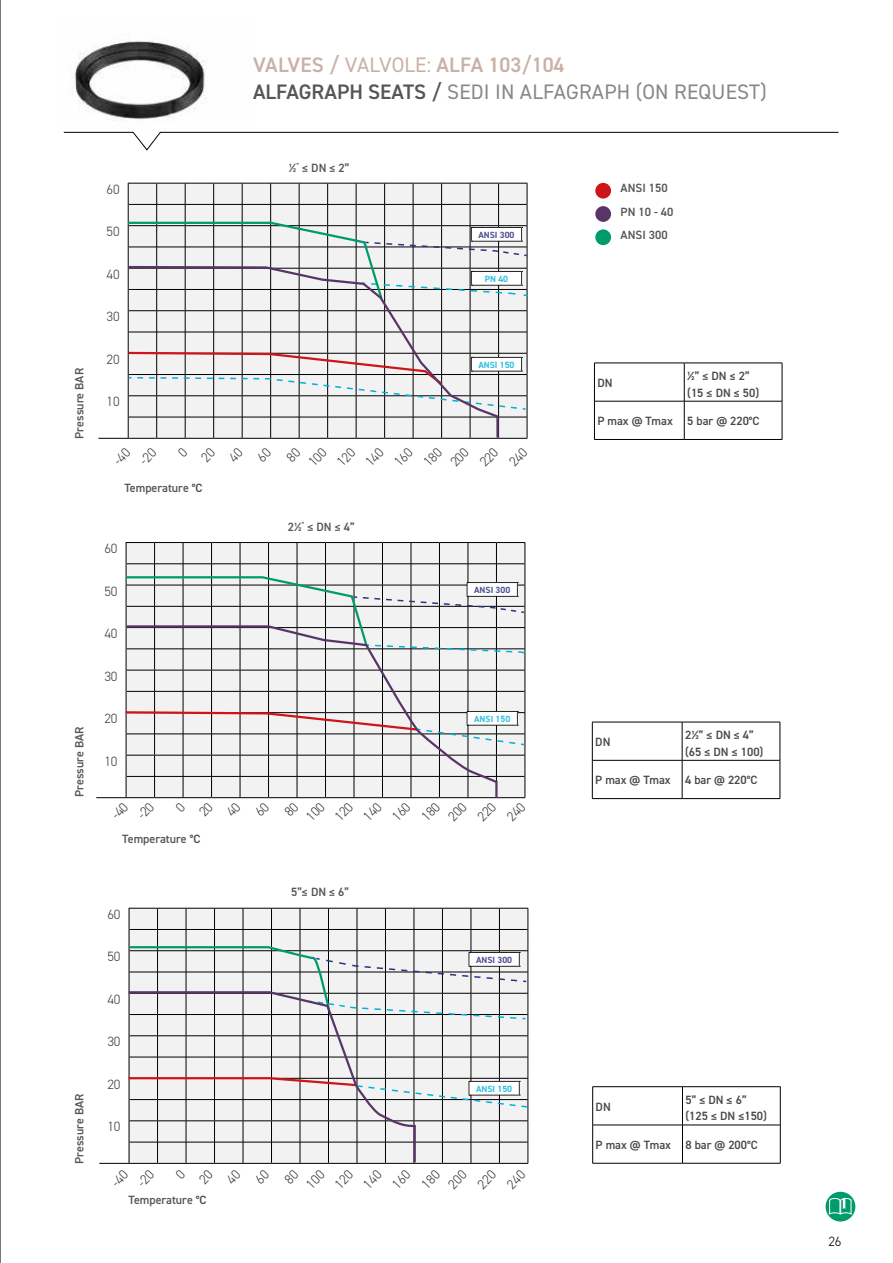
<style>
.page{position:relative;width:893px;height:1263px;background:#fff}
.page>*{position:absolute;margin:0;border:0;box-sizing:border-box;transform-origin:0 0}
.t1{font:21px/27px "DIN2014";letter-spacing:.01em;color:#878786}
.t2{font:300 13.5px/18.9px "DIN2014";color:#3c3c3b}
.t3{font:300 13.5px "DIN2014";color:#000}
.t4{font:600 12px/16.5px "DIN2014";color:#4a4948}
.t5{font:600 12px/23.4px "DIN2014";color:#575656}
.t6{font:700 9px "DIN2014";color:#32c0e0}
.t7{font:700 9px "DIN2014";color:#505297}
.s1{color:#4a4948}
.s2{font-weight:600;color:#c9b1a7}
.s3{color:#c9b1a7}
.s4{font-weight:600;color:#575656}
.s5{font-family:"Roboto";font-weight:500}
</style>
<div class="page">
<div style="left:826px;top:1192px;width:29px;height:29px;background:#009b6a;border-radius:50%"></div>
<svg style="left:829px;top:1198px;width:23px;height:24px"></svg>
<hr style="left:0;top:0;width:1px;height:1263px;background:#000">
<div style="left:595px;top:183px;width:16px;height:16px;background:#cd1619;border-radius:50%"></div>
<div style="left:595px;top:206px;width:16px;height:16px;background:#593567;border-radius:50%"></div>
<div style="left:595px;top:229px;width:16px;height:16px;background:#009b6a;border-radius:50%"></div>
<hr style="left:98px;top:438px;width:30px;height:1px;background:#000">
<hr style="left:594px;top:363px;width:90px;height:1px;background:#000">
<hr style="left:594px;top:401px;width:90px;height:1px;background:#000">
<hr style="left:684px;top:363px;width:98px;height:1px;background:#000">
<hr style="left:684px;top:401px;width:98px;height:1px;background:#000">
<hr style="left:782px;top:363px;width:1px;height:38px;background:#000">
<hr style="left:782px;top:401px;width:1px;height:38px;background:#000">
<hr style="left:684px;top:363px;width:1px;height:38px;background:#000">
<hr style="left:684px;top:401px;width:1px;height:38px;background:#000">
<hr style="left:594px;top:363px;width:1px;height:38px;background:#000">
<hr style="left:594px;top:401px;width:1px;height:38px;background:#000">
<hr style="left:594px;top:439px;width:90px;height:1px;background:#000">
<hr style="left:684px;top:439px;width:98px;height:1px;background:#000">
<hr style="left:592px;top:722px;width:90px;height:1px;background:#000">
<hr style="left:592px;top:760px;width:90px;height:1px;background:#000">
<hr style="left:682px;top:722px;width:98px;height:1px;background:#000">
<hr style="left:682px;top:760px;width:98px;height:1px;background:#000">
<hr style="left:780px;top:722px;width:1px;height:38px;background:#000">
<hr style="left:780px;top:760px;width:1px;height:38px;background:#000">
<hr style="left:682px;top:722px;width:1px;height:38px;background:#000">
<hr style="left:682px;top:760px;width:1px;height:38px;background:#000">
<hr style="left:592px;top:722px;width:1px;height:38px;background:#000">
<hr style="left:592px;top:760px;width:1px;height:38px;background:#000">
<hr style="left:592px;top:798px;width:90px;height:1px;background:#000">
<hr style="left:682px;top:798px;width:98px;height:1px;background:#000">
<hr style="left:96px;top:797px;width:30px;height:1px;background:#000">
<hr style="left:99px;top:1163px;width:30px;height:1px;background:#000">
<hr style="left:592px;top:1086px;width:90px;height:1px;background:#000">
<hr style="left:592px;top:1125px;width:90px;height:1px;background:#000">
<hr style="left:682px;top:1086px;width:98px;height:1px;background:#000">
<hr style="left:682px;top:1125px;width:98px;height:1px;background:#000">
<hr style="left:780px;top:1087px;width:1px;height:38px;background:#000">
<hr style="left:780px;top:1125px;width:1px;height:38px;background:#000">
<hr style="left:682px;top:1087px;width:1px;height:38px;background:#000">
<hr style="left:682px;top:1125px;width:1px;height:38px;background:#000">
<hr style="left:592px;top:1087px;width:1px;height:38px;background:#000">
<hr style="left:592px;top:1125px;width:1px;height:38px;background:#000">
<hr style="left:592px;top:1163px;width:90px;height:1px;background:#000">
<hr style="left:682px;top:1163px;width:98px;height:1px;background:#000">
<img style="left:64px;top:41px;width:191px;height:91px">
<svg style="left:64px;top:132px;width:775px;height:18px"></svg>
<svg style="left:126px;top:183px;width:402px;height:256px"></svg>
<svg style="left:127px;top:265px;width:373px;height:154px"></svg>
<svg style="left:114px;top:542px;width:412px;height:257px"></svg>
<svg style="left:114px;top:908px;width:415px;height:256px"></svg>
<p class="t5" style="left:67px;top:439px;width:72px;rotate:-90deg">Pressure BAR</p>
<p class="t5" style="left:67px;top:797px;width:72px;rotate:-90deg">Pressure BAR</p>
<p class="t2" style="left:106px;top:180px;width:15px">60</p>
<p class="t2" style="left:106px;top:222px;width:15px">50</p>
<p class="t2" style="left:106px;top:265px;width:15px">40</p>
<p class="t2" style="left:106px;top:307px;width:15px">30</p>
<p class="t2" style="left:106px;top:350px;width:15px">20</p>
<p class="t2" style="left:106px;top:392px;width:15px">10</p>
<p class="t5" style="left:124px;top:476px;width:80px">Temperature <span class="s1">°C</span></p>
<p class="t2" style="left:104px;top:539px;width:15px">60</p>
<p class="t2" style="left:104px;top:581px;width:15px">50</p>
<p class="t2" style="left:104px;top:624px;width:15px">40</p>
<p class="t2" style="left:104px;top:667px;width:15px">30</p>
<p class="t2" style="left:104px;top:709px;width:15px">20</p>
<p class="t2" style="left:104px;top:752px;width:15px">10</p>
<p class="t5" style="left:122px;top:827px;width:80px">Temperature <span class="s1">°C</span></p>
<p class="t5" style="left:67px;top:1164px;width:72px;rotate:-90deg">Pressure BAR</p>
<p class="t2" style="left:107px;top:905px;width:15px">60</p>
<p class="t2" style="left:107px;top:947px;width:15px">50</p>
<p class="t2" style="left:107px;top:990px;width:15px">40</p>
<p class="t2" style="left:107px;top:1032px;width:15px">30</p>
<p class="t2" style="left:107px;top:1075px;width:15px">20</p>
<p class="t2" style="left:107px;top:1117px;width:15px">10</p>
<p class="t5" style="left:128px;top:1188px;width:80px">Temperature <span class="s1">°C</span></p>
<h1 class="t1" style="left:253px;top:51px;width:515px"><span class="s2">VALVES /</span> <span class="s3">VALVOLE:</span> <span class="s2">ALFA 103/104<br></span><span class="s4">ALFAGRAPH SEATS /</span> SEDI IN ALFAGRAPH (ON REQUEST)</h1>
<p class="t5" style="left:289px;top:156px;width:62px">½<sup>”</sup> <span class="s5">≤</span> DN <span class="s5">≤</span> 2”</p>
<p class="t7" style="left:478px;top:229px;width:38px">ANSI 300</p>
<p class="t6" style="left:485px;top:273px;width:25px">PN 40</p>
<p class="t6" style="left:478px;top:359px;width:38px">ANSI 150</p>
<p class="t2" style="left:290px;top:444px;width:21px;text-indent:-12px;rotate:-46deg">80<br>100</p>
<p class="t2" style="left:346px;top:443px;width:21px;line-height:20.5px;text-indent:-20px;rotate:-46deg">120<br>140</p>
<p class="t2" style="left:432px;top:444px;width:21px;text-indent:-19px;rotate:-46deg">180<br>200</p>
<p class="t5" style="left:288px;top:514px;width:68px">2½<sup>”</sup> <span class="s5">≤</span> DN <span class="s5">≤</span> 4”</p>
<p class="t7" style="left:474px;top:584px;width:38px">ANSI 300</p>
<p class="t6" style="left:474px;top:713px;width:38px">ANSI 150</p>
<p class="t2" style="left:288px;top:799px;width:21px;text-indent:-12px;rotate:-46deg">80<br>100</p>
<p class="t2" style="left:343px;top:797px;width:21px;line-height:20.5px;text-indent:-20px;rotate:-46deg">120<br>140</p>
<p class="t2" style="left:430px;top:799px;width:21px;text-indent:-19px;rotate:-46deg">180<br>200</p>
<p class="t5" style="left:291px;top:879px;width:60px">5”<span class="s5">≤</span> DN <span class="s5">≤</span> 6”</p>
<p class="t7" style="left:476px;top:954px;width:38px">ANSI 300</p>
<p class="t6" style="left:476px;top:1083px;width:38px">ANSI 150</p>
<p class="t2" style="left:288px;top:1167px;width:21px;text-indent:-12px;rotate:-46deg">80<br>100</p>
<p class="t2" style="left:343px;top:1165px;width:21px;line-height:20.5px;text-indent:-20px;rotate:-46deg">120<br>140</p>
<p class="t2" style="left:430px;top:1166px;width:21px;text-indent:-19px;rotate:-46deg">180<br>200</p>
<p class="t5" style="left:621px;top:176px;width:49px">ANSI 150</p>
<p class="t5" style="left:621px;top:200px;width:54px">PN 10 - 40<br>ANSI 300</p>
<p class="t4" style="left:597px;top:374px;width:17px">DN</p>
<p class="t4" style="left:687px;top:367px;width:74px">½” <span class="s5">≤</span> DN <span class="s5">≤</span> 2” (15 <span class="s5">≤</span> DN <span class="s5">≤</span> 50)</p>
<p class="t4" style="left:597px;top:412px;width:164px">P max @ Tmax 5 bar @ 220°C</p>
<p class="t4" style="left:595px;top:733px;width:17px">DN</p>
<p class="t4" style="left:685px;top:726px;width:80px">2½” <span class="s5">≤</span> DN <span class="s5">≤</span> 4” (65 <span class="s5">≤</span> DN <span class="s5">≤</span> 100)</p>
<p class="t4" style="left:595px;top:771px;width:164px">P max @ Tmax 4 bar @ 220°C</p>
<p class="t4" style="left:596px;top:1098px;width:17px">DN</p>
<p class="t4" style="left:685px;top:1091px;width:83px">5” <span class="s5">≤</span> DN <span class="s5">≤</span> 6” (125 <span class="s5">≤</span> DN <span class="s5">≤</span>150)</p>
<p class="t4" style="left:596px;top:1136px;width:164px">P max @ Tmax 8 bar @ 200°C</p>
<p class="t3" style="left:828px;top:1233px;width:15px">26</p>
</div>
